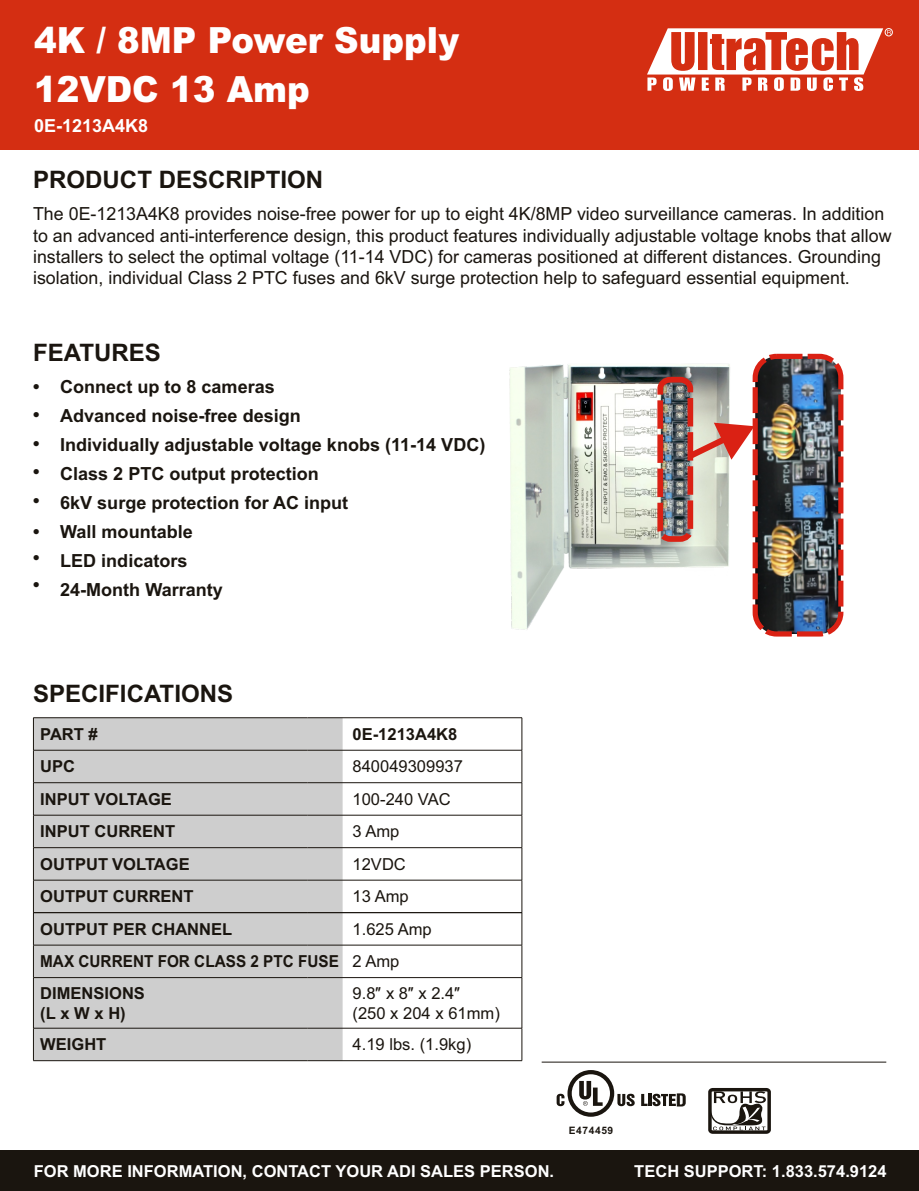
<style>
.page{position:relative;width:919px;height:1191px;background:#fff}
.page>*{position:absolute;margin:0;border:0;box-sizing:border-box;transform-origin:0 0}
.t1{font:900 36.15px/48.6px "Arial";color:#fff;scale:.94 1}
.t2{font:700 24px "Arial";color:#1a150f}
.t3{font:18px/21.3px "Arial";color:#1a150f}
.t4{font:700 18px/29px "Arial";color:#1a150f}
.t5{font:700 18px "Arial";color:#fff}
.t6{font:700 16.5px/19.8px "Arial";color:#1a150f}
.t7{font:16.5px/19.8px "Arial";color:#1a150f}
.t8{font:700 16.5px "Arial";color:#fff}
.t9{font:700 16.5px/32.4px "Arial";color:#1a150f;scale:.93 1}
.t10{font:700 10.2px "Arial";letter-spacing:.055em;color:#1a150f}
.s1{font-weight:400}
</style>
<div class="page">
<div style="left:0;top:0;width:918px;height:149px;background:#d42e12"></div>
<div style="left:0;top:1150px;width:918px;height:41px;background:#1a150f"></div>
<svg style="left:647px;top:28px;width:243px;height:63px"></svg>
<div style="left:884px;top:28px;width:8px;height:8px;border:1px solid #fff;border-radius:50%"></div>
<svg style="left:708px;top:1088px;width:62px;height:45px"></svg>
<svg style="left:556px;top:1070px;width:78px;height:46px"></svg>
<svg style="left:641px;top:1093px;width:45px;height:13px"></svg>
<hr style="left:541px;top:1061px;width:345px;height:1px;background:#1a150f">
<div style="left:34px;top:718px;width:308px;height:342px;background:#cecece"></div>
<hr style="left:33px;top:717px;width:274px;height:1px;background:#1a150f">
<hr style="left:33px;top:718px;width:1px;height:32px;background:#1a150f">
<hr style="left:307px;top:717px;width:215px;height:1px;background:#1a150f">
<hr style="left:521px;top:718px;width:1px;height:32px;background:#1a150f">
<hr style="left:33px;top:750px;width:274px;height:1px;background:#1a150f">
<hr style="left:33px;top:750px;width:1px;height:32px;background:#1a150f">
<hr style="left:307px;top:750px;width:215px;height:1px;background:#1a150f">
<hr style="left:521px;top:750px;width:1px;height:32px;background:#1a150f">
<hr style="left:33px;top:782px;width:274px;height:1px;background:#1a150f">
<hr style="left:33px;top:783px;width:1px;height:32px;background:#1a150f">
<hr style="left:307px;top:782px;width:215px;height:1px;background:#1a150f">
<hr style="left:521px;top:783px;width:1px;height:32px;background:#1a150f">
<hr style="left:33px;top:815px;width:274px;height:1px;background:#1a150f">
<hr style="left:33px;top:815px;width:1px;height:32px;background:#1a150f">
<hr style="left:307px;top:815px;width:215px;height:1px;background:#1a150f">
<hr style="left:521px;top:815px;width:1px;height:32px;background:#1a150f">
<hr style="left:33px;top:847px;width:274px;height:1px;background:#1a150f">
<hr style="left:33px;top:848px;width:1px;height:32px;background:#1a150f">
<hr style="left:307px;top:847px;width:215px;height:1px;background:#1a150f">
<hr style="left:521px;top:848px;width:1px;height:32px;background:#1a150f">
<hr style="left:33px;top:880px;width:274px;height:1px;background:#1a150f">
<hr style="left:33px;top:880px;width:1px;height:32px;background:#1a150f">
<hr style="left:307px;top:880px;width:215px;height:1px;background:#1a150f">
<hr style="left:521px;top:880px;width:1px;height:32px;background:#1a150f">
<hr style="left:33px;top:977px;width:1px;height:51px;background:#1a150f">
<hr style="left:521px;top:977px;width:1px;height:51px;background:#1a150f">
<hr style="left:33px;top:1028px;width:274px;height:1px;background:#1a150f">
<hr style="left:33px;top:1028px;width:1px;height:32px;background:#1a150f">
<hr style="left:307px;top:1028px;width:215px;height:1px;background:#1a150f">
<hr style="left:521px;top:1028px;width:1px;height:32px;background:#1a150f">
<hr style="left:33px;top:1060px;width:274px;height:1px;background:#1a150f">
<hr style="left:307px;top:1060px;width:215px;height:1px;background:#1a150f">
<hr style="left:33px;top:912px;width:274px;height:1px;background:#1a150f">
<hr style="left:33px;top:912px;width:1px;height:33px;background:#1a150f">
<hr style="left:307px;top:912px;width:215px;height:1px;background:#1a150f">
<hr style="left:521px;top:912px;width:1px;height:33px;background:#1a150f">
<hr style="left:33px;top:945px;width:274px;height:1px;background:#1a150f">
<hr style="left:33px;top:945px;width:1px;height:32px;background:#1a150f">
<hr style="left:307px;top:945px;width:215px;height:1px;background:#1a150f">
<hr style="left:521px;top:945px;width:1px;height:32px;background:#1a150f">
<hr style="left:33px;top:977px;width:274px;height:1px;background:#1a150f">
<hr style="left:307px;top:977px;width:215px;height:1px;background:#1a150f">
<img style="left:509px;top:364px;width:221px;height:266px">
<img style="left:755px;top:356px;width:85px;height:278px;border-radius:21px">
<div style="left:752px;top:354px;width:91px;height:282px;border:5px dashed #da2114;border-radius:21px"></div>
<div style="left:657px;top:377px;width:36px;height:165px;border:6px dashed #da2114;border-radius:10px"></div>
<svg style="left:682px;top:423px;width:72px;height:41px;background:#d59186"></svg>
<h1 class="t1" style="left:34px;top:19px;width:454px">4K / 8MP Power Supply<br>12VDC 13 Amp</h1>
<p class="t5" style="left:34px;top:119px;width:116px">0E-1213A4K8</p>
<h2 class="t2" style="left:33px;top:170px;width:292px">PRODUCT DESCRIPTION</h2>
<p class="t3" style="left:33px;top:205px;width:859px">The 0E-1213A4K8 provides noise-free power for up to eight 4K/8MP video surveillance cameras. In addition to an advanced anti-interference design, this product features individually adjustable voltage knobs that allow installers to select the optimal voltage (11-14 VDC) for cameras positioned at different distances. Grounding isolation, individual Class 2 PTC fuses and 6kV surge protection help to safeguard essential equipment.</p>
<h2 class="t2" style="left:33px;top:343px;width:129px">FEATURES</h2>
<p class="t4" style="left:60px;top:374px;width:427px;text-indent:-27px">• Connect up to 8 cameras<br>Advanced noise-free design<br>Individually adjustable voltage knobs (11-14 VDC)<br>Class 2 PTC output protection<br>6kV surge protection for AC input<br>Wall mountable<br>LED indicators<br>24-Month Warranty</p>
<p class="t4" style="left:33px;top:402px;width:8px;line-height:28.3px;text-align:justify">• • • •</p>
<p class="t4" style="left:33px;top:520px;width:8px;line-height:26.5px">• •</p>
<p class="t4" style="left:33px;top:571px;width:8px">•</p>
<h2 class="t2" style="left:33px;top:685px;width:202px">SPECIFICATIONS</h2>
<p class="t6" style="left:40px;top:726px;width:59px">PART #</p>
<p class="t6" style="left:352px;top:726px;width:106px">0E-1213A4K8</p>
<p class="t6" style="left:40px;top:758px;width:36px">UPC</p>
<p class="t7" style="left:352px;top:758px;width:112px">840049309937</p>
<p class="t6" style="left:40px;top:790px;width:133px">INPUT VOLTAGE</p>
<p class="t7" style="left:352px;top:790px;width:100px">100-240 VAC</p>
<p class="t6" style="left:40px;top:823px;width:137px">INPUT CURRENT</p>
<p class="t7" style="left:352px;top:823px;width:48px">3 Amp</p>
<p class="t6" style="left:40px;top:855px;width:151px">OUTPUT VOLTAGE</p>
<p class="t7" style="left:352px;top:855px;width:55px">12VDC</p>
<p class="t6" style="left:40px;top:888px;width:155px">OUTPUT CURRENT</p>
<p class="t7" style="left:352px;top:888px;width:58px">13 Amp</p>
<p class="t6" style="left:40px;top:920px;width:193px">OUTPUT PER CHANNEL</p>
<p class="t9" style="left:40px;top:914px;width:422px;text-indent:312px"><span class="s1">1.625 Amp<br></span>MAX CURRENT FOR CLASS 2 PTC FUSE <span class="s1">2 Amp</span></p>
<p class="t6" style="left:40px;top:984px;width:106px">DIMENSIONS (LxWxH)</p>
<p class="t7" style="left:352px;top:984px;width:149px">9.8″ x 8″ x 2.4″<br>(250 x 204 x 61mm)</p>
<p class="t6" style="left:40px;top:1036px;width:68px">WEIGHT</p>
<p class="t7" style="left:352px;top:1036px;width:120px">4.19 lbs. (1.9kg)</p>
<p class="t10" style="left:569px;top:1126px;width:46px">E474459</p>
<p class="t8" style="left:34px;top:1164px;width:522px">FOR MORE INFORMATION, CONTACT YOUR ADI SALES PERSON.</p>
<p class="t8" style="left:634px;top:1165px;width:254px">TECH SUPPORT: 1.833.574.9124</p>
</div>
